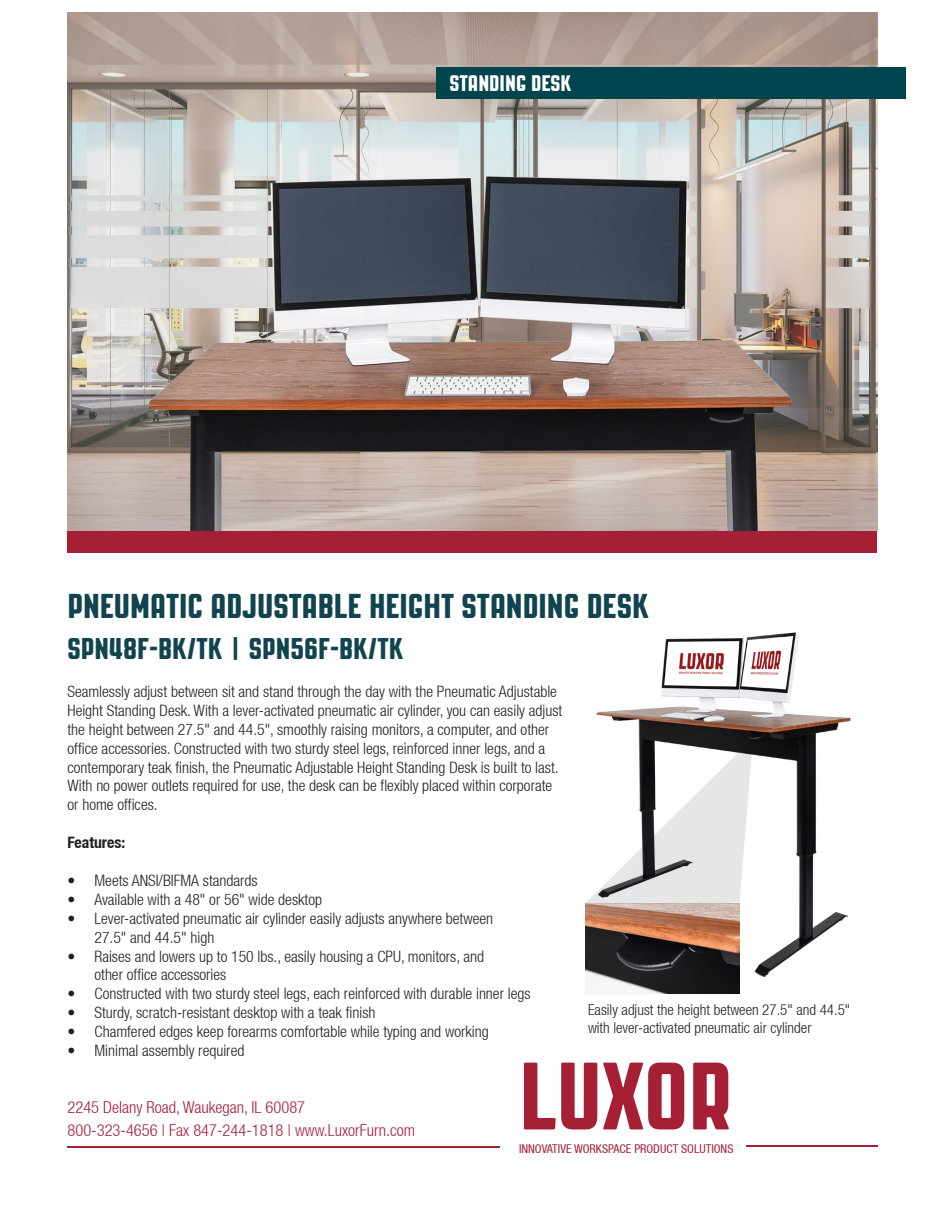
<style>
.page{position:relative;width:945px;height:1215px;background:#fff}
.page>*{position:absolute;margin:0;border:0;box-sizing:border-box;transform-origin:0 0}
.Cover_Headline_-_Col{font:34.5px "PAG Revolucion";color:#11444e}
.Small_Headline_cover{font:30px "PAG Revolucion";color:#11444e}
.Category_Bar_Headlin{font:22.5px "PAG Revolucion";color:#fff}
.Footer_Contact_info{font:300 condensed 16.5px "Helvetica Neue LT";color:#a62035}
.Description_Text{font:300 condensed 15.75px/18.9px "Helvetica Neue LT";color:#231f20}
.Description_Text-2{font:700 condensed 15.75px "Helvetica Neue LT";color:#231f20}
.Description_Text-3{font:300 condensed 15px/18px "Helvetica Neue LT";color:#231f20}
.t1{font:condensed 12.15px "Helvetica Neue LT";color:#a62035}
</style>
<div class="page">
<img style="left:596px;top:632px;width:255px;height:345px">
<img style="left:68px;top:12px;width:810px;height:518px">
<div style="left:68px;top:531px;width:810px;height:22px;background:#a62035"></div>
<svg style="left:524px;top:1063px;width:73px;height:66px"></svg>
<svg style="left:603px;top:1063px;width:81px;height:66px"></svg>
<svg style="left:693px;top:1063px;width:36px;height:66px;background:#b74a5b"></svg>
<hr style="left:68px;top:1146px;width:432px;height:2px;background:#a62035">
<hr style="left:746px;top:1145px;width:132px;height:1px;background:#a62035">
<div style="left:436px;top:67px;width:470px;height:31px;background:#00444e"></div>
<img style="left:585px;top:904px;width:155px;height:90px">
<svg style="left:585px;top:738px;width:168px;height:166px"></svg>
<p class="Category_Bar_Headlin" style="left:449px;top:70px;width:124px">STANDING DESK</p>
<p class="Cover_Headline_-_Col" style="left:68px;top:587px;width:583px">PNEUMATIC ADJUSTABLE HEIGHT STANDING DESK</p>
<p class="Small_Headline_cover" style="left:68px;top:633px;width:337px">SPN48F-BK/TK | SPN56F-BK/TK</p>
<p class="Description_Text" style="left:68px;top:682px;width:496px">Seamlessly adjust between sit and stand through the day with the Pneumatic Adjustable Height Standing Desk. With a lever-activated pneumatic air cylinder, you can easily adjust the height between 27.5" and 44.5", smoothly raising monitors, a computer, and other office accessories. Constructed with two sturdy steel legs, reinforced inner legs, and a contemporary teak finish, the Pneumatic Adjustable Height Standing Desk is built to last.<br>With no power outlets required for use, the desk can be flexibly placed within corporate or home offices.</p>
<p class="Description_Text-2" style="left:68px;top:833px;width:59px">Features:</p>
<p class="Description_Text" style="left:68px;top:871px;width:192px">• Meets ANSI/BIFMA standards</p>
<p class="Description_Text" style="left:68px;top:890px;width:256px">• Available with a 48" or 56" wide desktop</p>
<p class="Description_Text" style="left:94px;top:909px;width:400px;text-indent:-27px">• Lever-activated pneumatic air cylinder easily adjusts anywhere between<br>27.5" and 44.5" high</p>
<p class="Description_Text" style="left:94px;top:946px;width:391px;text-indent:-27px">• Raises and lowers up to 150 lbs., easily housing a CPU, monitors, and other office accessories</p>
<p class="Description_Text" style="left:68px;top:984px;width:465px">• Constructed with two sturdy steel legs, each reinforced with durable inner legs</p>
<p class="Description_Text" style="left:68px;top:1003px;width:310px">• Sturdy, scratch-resistant desktop with a teak finish</p>
<p class="Description_Text" style="left:68px;top:1022px;width:423px">• Chamfered edges keep forearms comfortable while typing and working</p>
<p class="Description_Text" style="left:68px;top:1041px;width:178px">• Minimal assembly required</p>
<p class="Footer_Contact_info" style="left:68px;top:1098px;width:239px">2245 Delany Road, Waukegan, IL 60087</p>
<p class="Footer_Contact_info" style="left:68px;top:1120px;width:349px">800-323-4656 | Fax 847-244-1818 | www.LuxorFurn.com</p>
<p class="Description_Text-3" style="left:588px;top:1001px;width:264px">Easily adjust the height between 27.5" and 44.5" with lever-activated pneumatic air cylinder</p>
<p class="t1" style="left:519px;top:1141px;width:216px">INNOVATIVE WORKSPACE PRODUCT SOLUTIONS</p>
</div>
